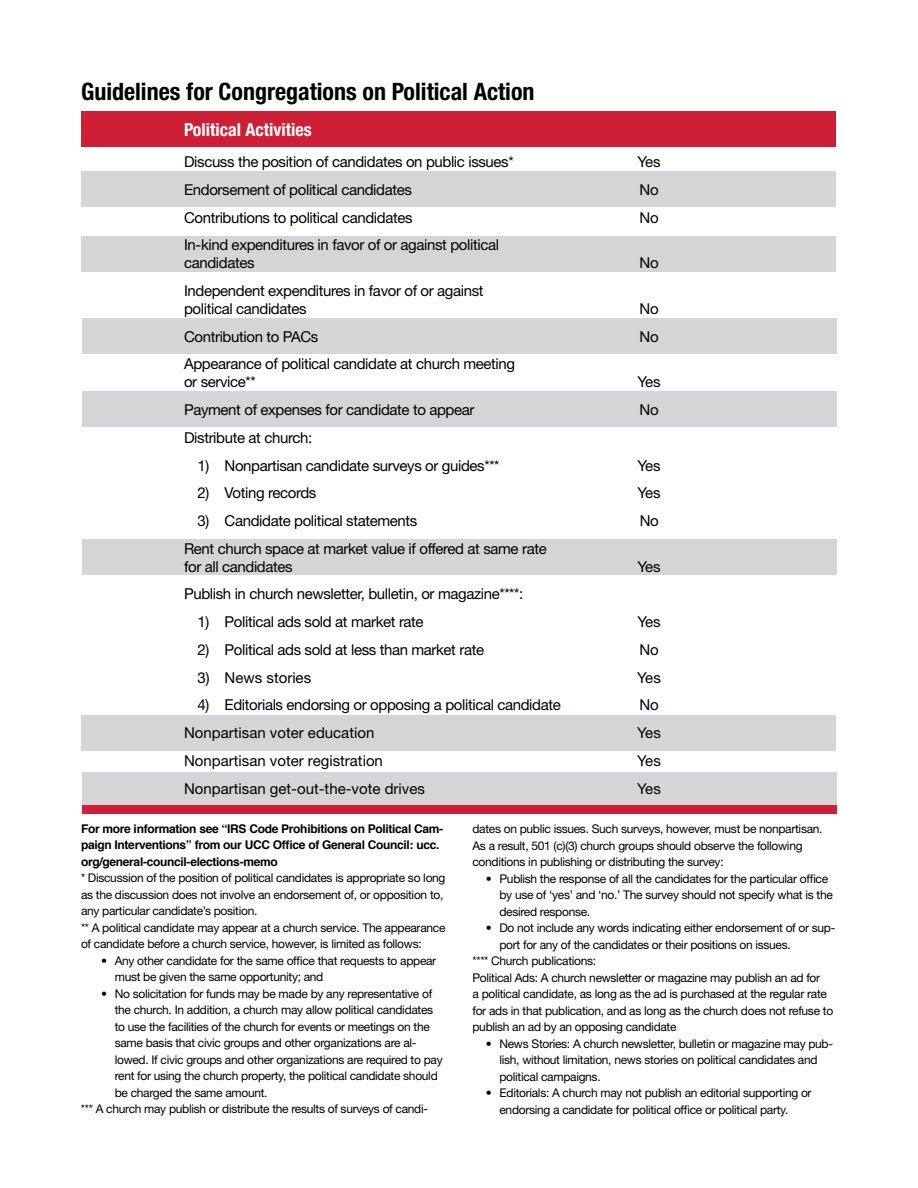
<style>
.page{position:relative;width:918px;height:1188px;background:#fff}
.page>*{position:absolute;margin:0;border:0;box-sizing:border-box;transform-origin:0 0}
.t1{font:700 condensed 24px "Helvetica Neue";color:#000}
.t2{font:700 condensed 18px "Helvetica Neue";color:#fff}
.t3{font:15px/18px "Helvetica Neue";letter-spacing:-.025em;color:#000}
.t4{font:15px "Helvetica Neue";color:#000}
.t5{font:12px/16.5px "Helvetica Neue";letter-spacing:-.025em;color:#000}
.t6{font:700 12px/16.5px "Helvetica";letter-spacing:-.025em;color:#000}
</style>
<div class="page">
<div style="left:82px;top:772px;width:755px;height:36px;background:#d4d5d7"></div>
<div style="left:82px;top:715px;width:754px;height:36px;background:#d4d5d7"></div>
<div style="left:82px;top:540px;width:755px;height:35px;background:#d4d5d7"></div>
<div style="left:82px;top:392px;width:755px;height:35px;background:#d4d5d7"></div>
<div style="left:82px;top:318px;width:755px;height:36px;background:#d4d5d7"></div>
<div style="left:82px;top:236px;width:754px;height:36px;background:#d4d5d7"></div>
<div style="left:82px;top:172px;width:754px;height:35px;background:#d4d5d7"></div>
<div style="left:82px;top:112px;width:754px;height:35px;background:#ce1f36"></div>
<div style="left:82px;top:805px;width:755px;height:9px;background:#ce1f36"></div>
<h1 class="t1" style="left:81px;top:77px;width:455px">Guidelines for Congregations on Political Action</h1>
<h2 class="t2" style="left:184px;top:118px;width:129px">Political Activities</h2>
<p class="t3" style="left:184px;top:153px;width:331px">Discuss the position of candidates on public issues*</p>
<p class="t3" style="left:638px;top:153px;width:24px">Yes</p>
<p class="t3" style="left:184px;top:180px;width:229px">Endorsement of political candidates</p>
<p class="t3" style="left:640px;top:180px;width:21px">No</p>
<p class="t3" style="left:184px;top:208px;width:230px">Contributions to political candidates</p>
<p class="t3" style="left:640px;top:208px;width:21px">No</p>
<p class="t3" style="left:184px;top:236px;width:316px">In-kind expenditures in favor of or against political candidates</p>
<p class="t3" style="left:640px;top:254px;width:21px">No</p>
<p class="t3" style="left:184px;top:282px;width:301px">Independent expenditures in favor of or against political candidates</p>
<p class="t3" style="left:640px;top:300px;width:21px">No</p>
<p class="t3" style="left:184px;top:327px;width:136px">Contribution to PACs</p>
<p class="t3" style="left:640px;top:327px;width:21px">No</p>
<p class="t3" style="left:184px;top:355px;width:333px">Appearance of political candidate at church meeting or service**</p>
<p class="t3" style="left:638px;top:373px;width:24px">Yes</p>
<p class="t3" style="left:184px;top:401px;width:292px">Payment of expenses for candidate to appear</p>
<p class="t3" style="left:640px;top:401px;width:21px">No</p>
<p class="t3" style="left:184px;top:428px;width:130px">Distribute at church:</p>
<p class="t3" style="left:198px;top:456px;width:303px">1) Nonpartisan candidate surveys or guides***</p>
<p class="t3" style="left:638px;top:456px;width:24px">Yes</p>
<p class="t3" style="left:198px;top:484px;width:120px">2) Voting records</p>
<p class="t3" style="left:638px;top:484px;width:24px">Yes</p>
<p class="t3" style="left:198px;top:511px;width:221px">3) Candidate political statements</p>
<p class="t3" style="left:640px;top:511px;width:21px">No</p>
<p class="t3" style="left:184px;top:539px;width:364px">Rent church space at market value if offered at same rate for all candidates</p>
<p class="t3" style="left:638px;top:557px;width:24px">Yes</p>
<p class="t3" style="left:184px;top:585px;width:341px">Publish in church newsletter, bulletin, or magazine****:</p>
<p class="t3" style="left:198px;top:613px;width:228px">1) Political ads sold at market rate</p>
<p class="t3" style="left:638px;top:613px;width:24px">Yes</p>
<p class="t3" style="left:198px;top:640px;width:288px">2) Political ads sold at less than market rate</p>
<p class="t3" style="left:640px;top:640px;width:21px">No</p>
<p class="t4" style="left:198px;top:668px;width:115px">3) News stories</p>
<p class="t3" style="left:637px;top:668px;width:25px">Yes</p>
<p class="t3" style="left:198px;top:696px;width:365px">4) Editorials endorsing or opposing a political candidate</p>
<p class="t3" style="left:640px;top:696px;width:21px">No</p>
<p class="t4" style="left:184px;top:724px;width:192px">Nonpartisan voter education</p>
<p class="t3" style="left:637px;top:724px;width:25px">Yes</p>
<p class="t4" style="left:184px;top:752px;width:200px">Nonpartisan voter registration</p>
<p class="t3" style="left:637px;top:751px;width:25px">Yes</p>
<p class="t4" style="left:184px;top:779px;width:242px">Nonpartisan get-out-the-vote drives</p>
<p class="t3" style="left:637px;top:779px;width:25px">Yes</p>
<p class="t6" style="left:81px;top:820px;width:364px">For more information see “IRS Code Prohibitions on Political Cam&shy;paign Interventions” from our UCC Office of General Council: ucc. org/general-council-elections-memo</p>
<p class="t5" style="left:81px;top:870px;width:366px">* Discussion of the position of political candidates is appropriate so long as the discussion does not involve an endorsement of, or opposition to, any particular candidate’s position.<br>** A political candidate may appear at a church service. The appearance of candidate before a church service, however, is limited as follows:</p>
<p class="t5" style="left:115px;top:952px;width:323px;text-indent:-14px">• Any other candidate for the same office that requests to appear must be given the same opportunity; and</p>
<p class="t5" style="left:101px;top:985px;width:333px">• No solicitation for funds may be made by any representative of</p>
<p class="t5" style="left:115px;top:1002px;width:320px">the church. In addition, a church may allow political candidates</p>
<p class="t5" style="left:115px;top:1018px;width:317px">to use the facilities of the church for events or meetings on the</p>
<p class="t5" style="left:115px;top:1035px;width:303px">same basis that civic groups and other organizations are al-</p>
<p class="t5" style="left:115px;top:1051px;width:329px">lowed. If civic groups and other organizations are required to pay</p>
<p class="t5" style="left:115px;top:1068px;width:325px">rent for using the church property, the political candidate should</p>
<p class="t5" style="left:115px;top:1084px;width:154px">be charged the same amount.</p>
<p class="t5" style="left:81px;top:1101px;width:349px">*** A church may publish or distribute the results of surveys of candi-</p>
<p class="t5" style="left:472px;top:821px;width:352px">dates on public issues. Such surveys, however, must be nonpartisan.<br>As a result, 501 (c)(3) church groups should observe the following conditions in publishing or distributing the survey:</p>
<p class="t5" style="left:499px;top:870px;width:335px;text-indent:-14px">• Publish the response of all the candidates for the particular office by use of ‘yes’ and ‘no.’ The survey should not specify what is the desired response.</p>
<p class="t5" style="left:486px;top:920px;width:351px">• Do not include any words indicating either endorsement of or sup-</p>
<p class="t5" style="left:499px;top:936px;width:293px">port for any of the candidates or their positions on issues.</p>
<p class="t5" style="left:472px;top:953px;width:125px">**** Church publications:</p>
<p class="t5" style="left:472px;top:969px;width:349px">Political Ads: A church newsletter or magazine may publish an ad for</p>
<p class="t5" style="left:472px;top:986px;width:356px">a political candidate, as long as the ad is purchased at the regular rate</p>
<p class="t5" style="left:472px;top:1002px;width:362px">for ads in that publication, and as long as the church does not refuse to</p>
<p class="t5" style="left:472px;top:1019px;width:206px">publish an ad by an opposing candidate</p>
<p class="t5" style="left:499px;top:1035px;width:335px;text-indent:-14px">• News Stories: A church newsletter, bulletin or magazine may pub&shy;lish, without limitation, news stories on political candidates and political campaigns.</p>
<p class="t5" style="left:499px;top:1085px;width:314px;text-indent:-14px">• Editorials: A church may not publish an editorial supporting or endorsing a candidate for political office or political party.</p>
</div>
